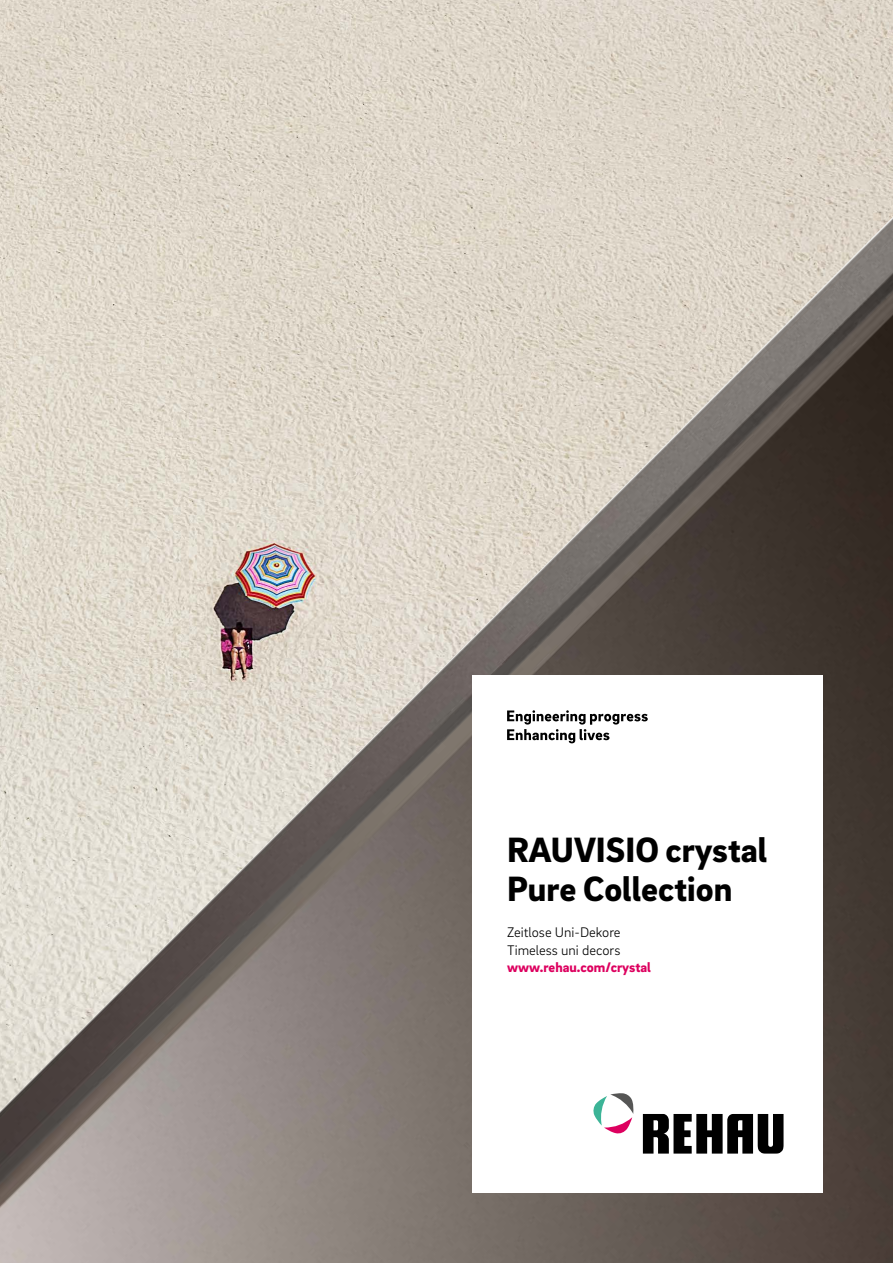
<style>
.page{position:relative;width:893px;height:1263px;background:#fff}
.page>*{position:absolute;margin:0;border:0;box-sizing:border-box;transform-origin:0 0}
.FB__Headline_-_24pt{font:900 36px/39.6px "Brix Sans";color:#000}
.FB__Body_text_-_9_5p{font:300 14.25px "Brix Sans";color:#000}
.FB__Body_text_-_9_5p-2{font:900 14.25px "Brix Sans";color:#dd005f}
</style>
<div class="page">
<img style="left:0;top:0;width:893px;height:217px">
<img style="left:0;top:217px;width:893px;height:1046px">
<div style="left:472px;top:675px;width:351px;height:518px;background:#fff"></div>
<svg style="left:507px;top:710px;width:141px;height:33px"></svg>
<svg style="left:593px;top:1093px;width:41px;height:41px"></svg>
<svg style="left:643px;top:1114px;width:140px;height:39px"></svg>
<p class="FB__Headline_-_24pt" style="left:507px;top:828px;width:262px">RAUVISIO crystal<br>Pure Collection</p>
<p class="FB__Body_text_-_9_5p" style="left:507px;top:923px;width:115px">Zeitlose Uni-Dekore</p>
<p class="FB__Body_text_-_9_5p" style="left:507px;top:940px;width:115px">Timeless uni decors</p>
<p class="FB__Body_text_-_9_5p-2" style="left:507px;top:957px;width:145px">www.rehau.com/crystal</p>
</div>
